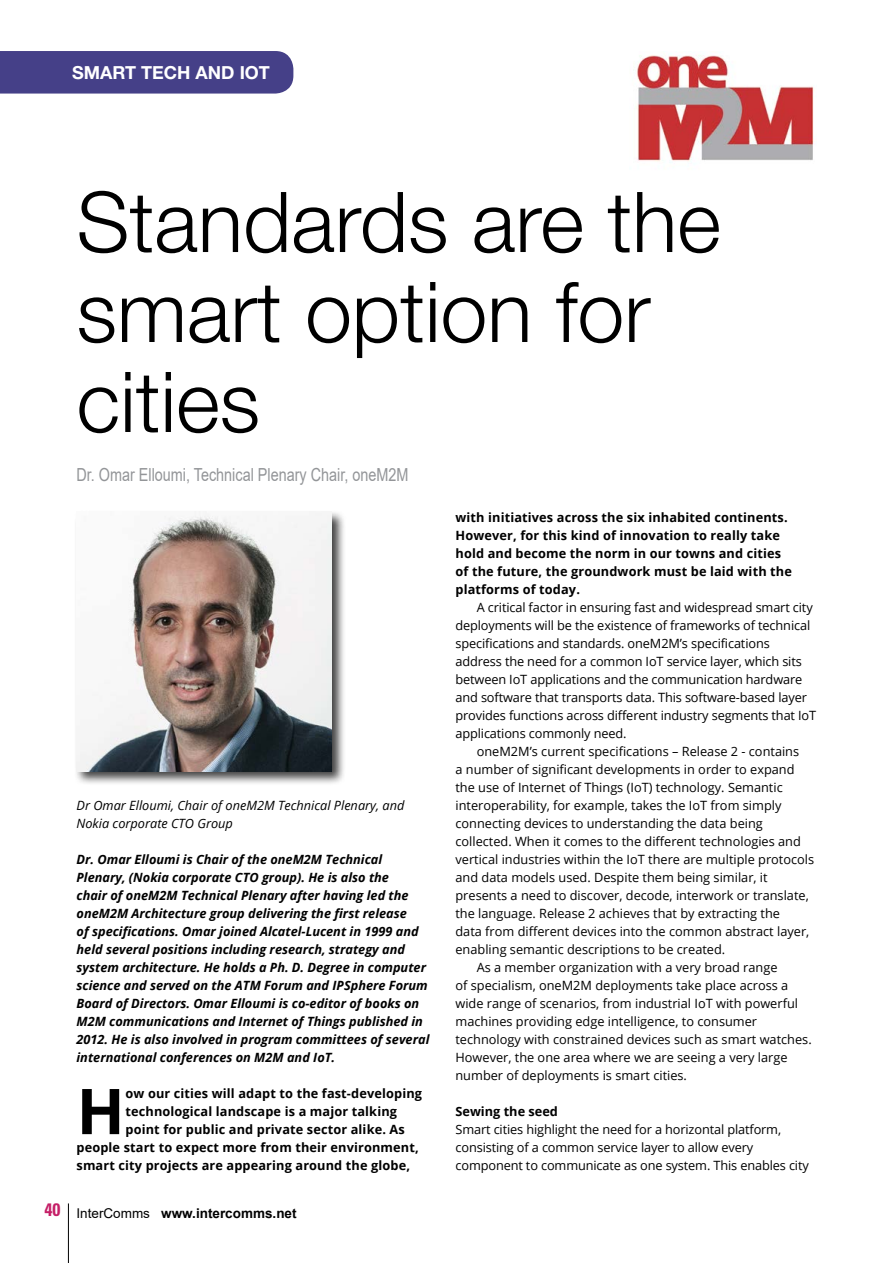
<style>
.page{position:relative;width:893px;height:1263px;background:#fff}
.page>*{position:absolute;margin:0;border:0;box-sizing:border-box;transform-origin:0 0}
.t1{font:300 84px/90px "Helvetica Neue LT Std";color:#000}
.t2{font:700 63.15px "Open Sans";color:#000}
.t3{font:18px "Arial";color:#939598;scale:.8 1}
.t4{font:700 18px "Helvetica Neue LT Std";color:#fff}
.t5{font:700 13.5px "Arial";color:#000}
.t6{font:12.75px/18px "Open Sans";color:#000}
.t7{font:italic 700 12.75px/18px "Open Sans";color:#000}
.t8{font:700 12.75px/18px "Open Sans";letter-spacing:.01em;color:#000}
.t9{font:italic 12.75px/18px "Open Sans";color:#000}
.s1{font-family:"Univers LT Std";font-stretch:condensed;font-size:18px;color:#c51f67}
.s2{font-weight:400}
</style>
<div class="page">
<hr style="left:68px;top:1203px;width:1px;height:60px;background:#000">
<div style="left:0;top:51px;width:293px;height:43px;background:#454088"></div>
<div style="left:74px;top:509px;width:272px;height:277px;background:#000;opacity:.75"></div>
<img style="left:77px;top:512px;width:255px;height:259px">
<img style="left:636px;top:55px;width:178px;height:108px">
<h3 class="t4" style="left:72px;top:61px;width:199px">SMART TECH AND IOT</h3>
<h1 class="t1" style="left:77px;top:175px;width:646px">Standards are the smart option for cities</h1>
<h3 class="t3" style="left:77px;top:462px;width:416px">Dr. Omar Elloumi, Technical Plenary Chair, oneM2M</h3>
<p class="t9" style="left:77px;top:796px;width:329px">Dr Omar Elloumi, Chair of oneM2M Technical Plenary, and<br>Nokia corporate CTO Group</p>
<p class="t7" style="left:77px;top:850px;width:354px">Dr. Omar Elloumi is Chair of the oneM2M Technical Plenary, (Nokia corporate CTO group). He is also the<br>chair of oneM2M Technical Plenary after having led the oneM2M Architecture group delivering the first release<br>of specifications. Omar joined Alcatel-Lucent in 1999 and held several positions including research, strategy and system architecture. He holds a Ph. D. Degree in computer science and served on the ATM Forum and IPSphere Forum Board of Directors. Omar Elloumi is co-editor of books on M2M communications and Internet of Things published in 2012. He is also involved in program committees of several international conferences on M2M and IoT.</p>
<h2 class="t2" style="left:77px;top:1066px;width:50px">H</h2>
<p class="t8" style="left:126px;top:1084px;width:298px">ow our cities will adapt to the fast-developing</p>
<p class="t8" style="left:126px;top:1102px;width:273px">technological landscape is a major talking</p>
<p class="t8" style="left:126px;top:1120px;width:281px">point for public and private sector alike. As</p>
<p class="t8" style="left:77px;top:1138px;width:344px">people start to expect more from their environment,</p>
<p class="t8" style="left:77px;top:1156px;width:335px">smart city projects are appearing around the globe,</p>
<p class="t5" style="left:45px;top:1203px;width:253px"><span class="s1">40</span> <span class="s2">InterComms</span> www.intercomms.net</p>
<p class="t8" style="left:455px;top:508px;width:338px">with initiatives across the six inhabited continents.<br>However, for this kind of innovation to really take hold and become the norm in our towns and cities of the future, the groundwork must be laid with the platforms of today.</p>
<p class="t6" style="left:455px;top:598px;width:362px;text-indent:21px">A critical factor in ensuring fast and widespread smart city deployments will be the existence of frameworks of technical specifications and standards. oneM2M’s specifications address the need for a common IoT service layer, which sits between IoT applications and the communication hardware and software that transports data. This software-based layer provides functions across different industry segments that IoT applications commonly need.</p>
<p class="t6" style="left:477px;top:742px;width:324px">oneM2M’s current specifications – Release 2 - contains</p>
<p class="t6" style="left:455px;top:760px;width:341px">a number of significant developments in order to expand</p>
<p class="t6" style="left:455px;top:778px;width:329px">the use of Internet of Things (IoT) technology. Semantic</p>
<p class="t6" style="left:455px;top:796px;width:327px">interoperability, for example, takes the IoT from simply</p>
<p class="t6" style="left:455px;top:814px;width:309px">connecting devices to understanding the data being</p>
<p class="t6" style="left:455px;top:832px;width:347px">collected. When it comes to the different technologies and</p>
<p class="t6" style="left:455px;top:850px;width:360px">vertical industries within the IoT there are multiple protocols</p>
<p class="t6" style="left:455px;top:868px;width:314px">and data models used. Despite them being similar, it</p>
<p class="t6" style="left:455px;top:886px;width:355px">presents a need to discover, decode, interwork or translate,</p>
<p class="t6" style="left:455px;top:904px;width:326px">the language. Release 2 achieves that by extracting the</p>
<p class="t6" style="left:455px;top:922px;width:355px">data from different devices into the common abstract layer,</p>
<p class="t6" style="left:455px;top:940px;width:271px">enabling semantic descriptions to be created.</p>
<p class="t6" style="left:477px;top:958px;width:302px">As a member organization with a very broad range</p>
<p class="t6" style="left:455px;top:976px;width:334px">of specialism, oneM2M deployments take place across a</p>
<p class="t6" style="left:455px;top:994px;width:344px">wide range of scenarios, from industrial IoT with powerful</p>
<p class="t6" style="left:455px;top:1012px;width:303px">machines providing edge intelligence, to consumer</p>
<p class="t6" style="left:455px;top:1030px;width:358px">technology with constrained devices such as smart watches.</p>
<p class="t6" style="left:455px;top:1048px;width:334px">However, the one area where we are seeing a very large</p>
<p class="t6" style="left:455px;top:1066px;width:233px">number of deployments is smart cities.</p>
<p class="t8" style="left:455px;top:1102px;width:104px">Sewing the seed</p>
<p class="t6" style="left:455px;top:1120px;width:355px">Smart cities highlight the need for a horizontal platform, consisting of a common service layer to allow every component to communicate as one system. This enables city</p>
</div>
